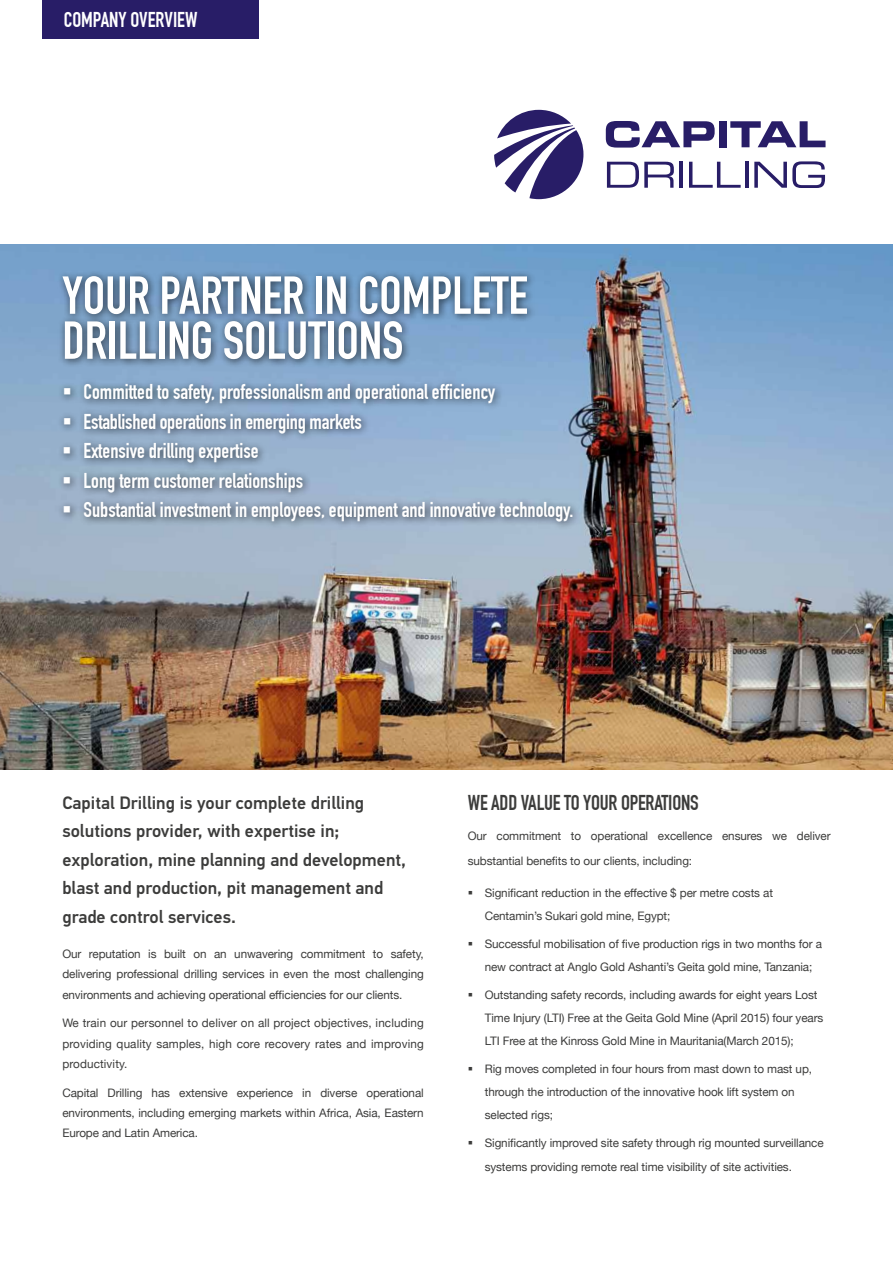
<style>
.page{position:relative;width:893px;height:1263px;background:#fff}
.page>*{position:absolute;margin:0;border:0;box-sizing:border-box;transform-origin:0 0}
.t1{font:700 52.5px/45px "DIN Condensed";color:#fff}
.t2{font:700 21px/29.5px "DIN Condensed";color:#fff}
.t3{font:700 21px "DIN Condensed";letter-spacing:-.01em;color:#3c3c3b}
.t4{font:500 18px/28.5px "PF Din Text Pro";color:#3c3c3b}
.t5{font:11.7px/20.2px "Helvetica Neue";letter-spacing:-.01em;color:#3c3c3b}
</style>
<div class="page">
<img style="left:0;top:244px;width:893px;height:526px">
<div style="left:57px;top:270px;width:525px;height:261px;background:#000;opacity:.66"></div>
<div style="left:43px;top:0;width:216px;height:39px;background:#281d67"></div>
<svg style="left:606px;top:121px;width:109px;height:27px"></svg>
<div style="left:719px;top:121px;width:8px;height:26px;background:#281d67"></div>
<svg style="left:730px;top:121px;width:95px;height:26px"></svg>
<svg style="left:607px;top:162px;width:67px;height:26px"></svg>
<hr style="left:679px;top:162px;width:4px;height:26px;background:#281d67">
<svg style="left:689px;top:162px;width:52px;height:26px"></svg>
<hr style="left:745px;top:162px;width:3px;height:26px;background:#281d67">
<svg style="left:754px;top:161px;width:71px;height:27px"></svg>
<svg style="left:494px;top:110px;width:89px;height:89px"></svg>
<svg style="left:64px;top:388px;width:6px;height:6px"></svg>
<svg style="left:64px;top:418px;width:6px;height:6px"></svg>
<svg style="left:64px;top:447px;width:6px;height:6px"></svg>
<svg style="left:64px;top:477px;width:6px;height:6px"></svg>
<svg style="left:64px;top:506px;width:6px;height:6px"></svg>
<h2 class="t2" style="left:64px;top:5px;width:135px">COMPANY OVERVIEW</h2>
<h1 class="t1" style="left:62px;top:273px;width:389px">your partner in COMPLETE<br>DRILLIN</h1>
<h1 class="t1" style="left:191px;top:318px;width:53px">G SOLUTIONS</h1>
<p class="t2" style="left:84px;top:377px;width:491px">Committed to safety, professionalism and operational efficiency<br>Established operations in emerging markets<br>Extensive drilling expertise<br>Long term customer relationships<br>Substantial investment in employees, equipment and innovative technology.</p>
<h3 class="t4" style="left:62px;top:788px;width:345px">Capital Drilling is your complete drilling solutions provider, with expertise in; exploration, mine planning and development, blast and production, pit management and grade control services.</h3>
<p class="t5" style="left:62px;top:944px;width:363px;text-align:justify">Our reputation is built on an unwavering commitment to safety, delivering professional drilling services in even the most challenging environments and achieving operational efficiencies for our clients.</p>
<p class="t5" style="left:62px;top:1014px;width:363px;text-align:justify">We train our personnel to deliver on all project objectives, including providing quality samples, high core recovery rates and improving productivity.</p>
<p class="t5" style="left:62px;top:1083px;width:363px;text-align:justify">Capital Drilling has extensive experience in diverse operational environments, including emerging markets within Africa, Asia, Eastern Europe and Latin America.</p>
<h2 class="t3" style="left:468px;top:790px;width:232px">We Add Value to Your operations</h2>
<p class="t5" style="left:468px;top:824px;width:364px;line-height:25.5px">Our commitment to operational excellence ensures we deliver substantial benefits to our clients, including:</p>
<p class="t5" style="left:485px;top:882px;width:290px;line-height:23.2px">Significant reduction in the effective $ per metre costs at<br>Centamin’s Sukari gold mine, Egypt;</p>
<p class="t5" style="left:485px;top:933px;width:339px;line-height:23.2px">Successful mobilisation of five production rigs in two months for a new contract at Anglo Gold Ashanti’s Geita gold mine, Tanzania;</p>
<p class="t5" style="left:485px;top:983px;width:340px;line-height:23.2px">Outstanding safety records, including awards for eight years Lost<br>Time Injury (LTI) Free at the Geita Gold Mine (April 2015) four years<br>LTI Free at the Kinross Gold Mine in Mauritania(March 2015);</p>
<p class="t5" style="left:485px;top:1057px;width:329px;line-height:23.2px">Rig moves completed in four hours from mast down to mast up, through the introduction of the innovative hook lift system on selected rigs;</p>
<p class="t5" style="left:485px;top:1131px;width:340px;line-height:24.2px">Significantly improved site safety through rig mounted surveillance systems providing remote real time visibility of site activities.</p>
</div>
